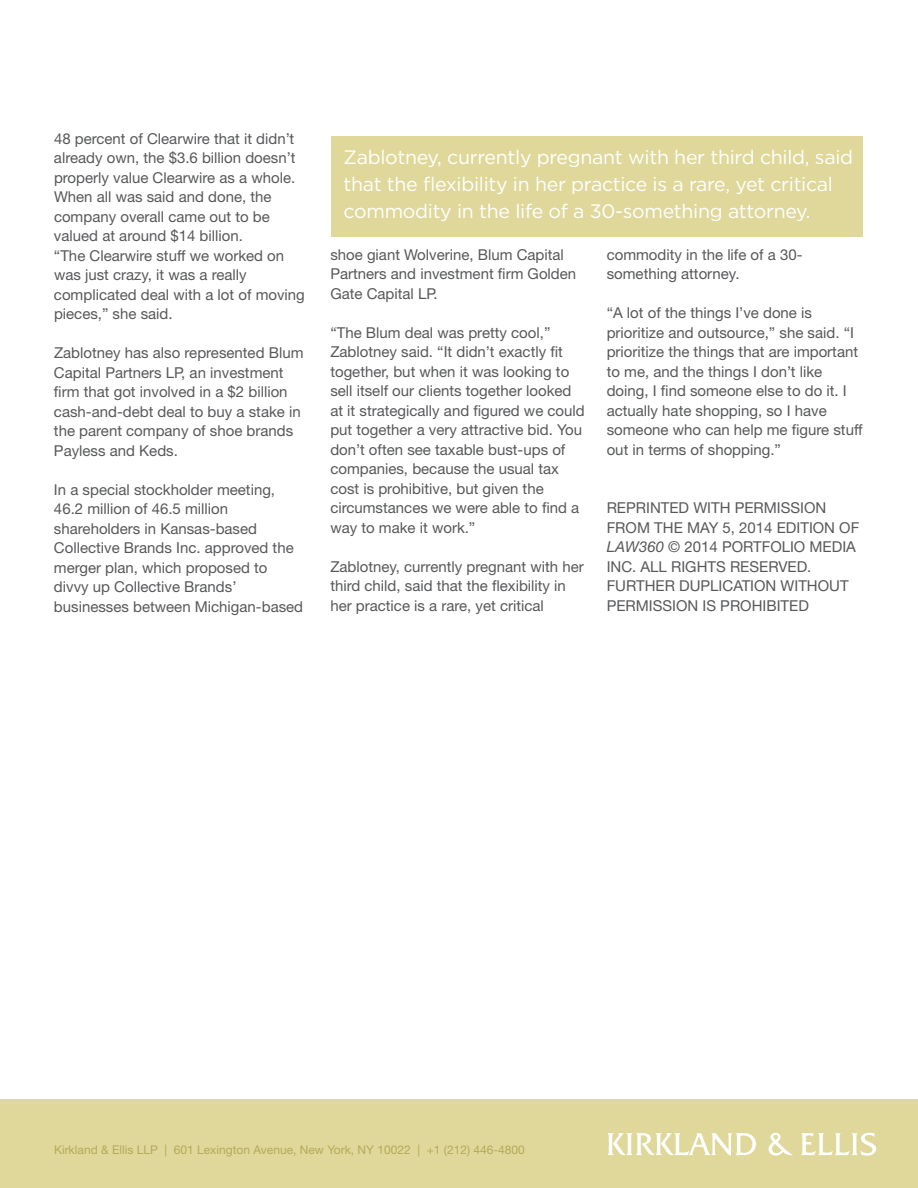
<style>
.page{position:relative;width:918px;height:1188px;background:#fff}
.page>*{position:absolute;margin:0;border:0;box-sizing:border-box;transform-origin:0 0}
.t1{font:19.5px/27px "Gotham";letter-spacing:-.015em;color:#fff}
.t2{font:15px/19.5px "Helvetica Neue LT Std";color:#57585a}
.t3{font:12px "Helvetica Neue LT Std";color:#b4a95a}
.s1{font-style:italic}
</style>
<div class="page">
<div style="left:0;top:1100px;width:918px;height:88px;background:#dfd89a"></div>
<div style="left:331px;top:137px;width:532px;height:100px;background:#dfd89a"></div>
<svg style="left:608px;top:1133px;width:268px;height:23px"></svg>
<p class="t2" style="left:54px;top:130px;width:252px">48 percent of Clearwire that it didn’t already own, the $3.6 billion doesn’t properly value Clearwire as a whole.<br>When all was said and done, the company overall came out to be valued at around $14 billion.<br>“The Clearwire stuff we worked on was just crazy, it was a really complicated deal with a lot of moving pieces,” she said.</p>
<p class="t2" style="left:54px;top:344px;width:251px">Zablotney has also represented Blum<br>Capital Partners LP, an investment firm that got involved in a $2 billion cash-and-debt deal to buy a stake in the parent company of shoe brands<br>Payless and Keds.</p>
<p class="t2" style="left:54px;top:481px;width:251px">In a special stockholder meeting,<br>46.2 million of 46.5 million shareholders in Kansas-based<br>Collective Brands Inc. approved the merger plan, which proposed to divvy up Collective Brands’ businesses between Michigan-based</p>
<h1 class="t1" style="left:344px;top:145px;width:511px">Zablotney, currently pregnant with her third child, said that the flexibility in her practice is a rare, yet critical commodity in the life of a 30-something attorney.</h1>
<p class="t2" style="left:330px;top:246px;width:247px">shoe giant Wolverine, Blum Capital<br>Partners and investment firm Golden<br>Gate Capital LP.</p>
<p class="t2" style="left:330px;top:324px;width:256px">“The Blum deal was pretty cool,” Zablotney said. “It didn’t exactly fit together, but when it was looking to sell itself our clients together looked at it strategically and figured we could put together a very attractive bid. You don’t often see taxable bust-ups of companies, because the usual tax cost is prohibitive, but given the circumstances we were able to find a way to make it work.”</p>
<p class="t2" style="left:330px;top:558px;width:255px">Zablotney, currently pregnant with her third child, said that the flexibility in her practice is a rare, yet critical</p>
<p class="t2" style="left:607px;top:246px;width:197px">commodity in the life of a 30- something attorney.</p>
<p class="t2" style="left:607px;top:305px;width:257px">“A lot of the things I’ve done is prioritize and outsource,” she said. “I prioritize the things that are important to me, and the things I don’t like doing, I find someone else to do it. I actually hate shopping, so I have someone who can help me figure stuff out in terms of shopping.”</p>
<p class="t2" style="left:607px;top:500px;width:254px">REPRINTED WITH PERMISSION<br>FROM THE MAY 5, 2014 EDITION OF<br><span class="s1">LAW360</span> © 2014 PORTFOLIO MEDIA<br>INC. ALL RIGHTS RESERVED.<br>FURTHER DUPLICATION WITHOUT<br>PERMISSION IS PROHIBITED</p>
<p class="t3" style="left:54px;top:1146px;width:472px">Kirkland &amp; Ellis LLP | 601 Lexington Avenue, New York, NY 10022 | +1 (212) 446-4800</p>
</div>
